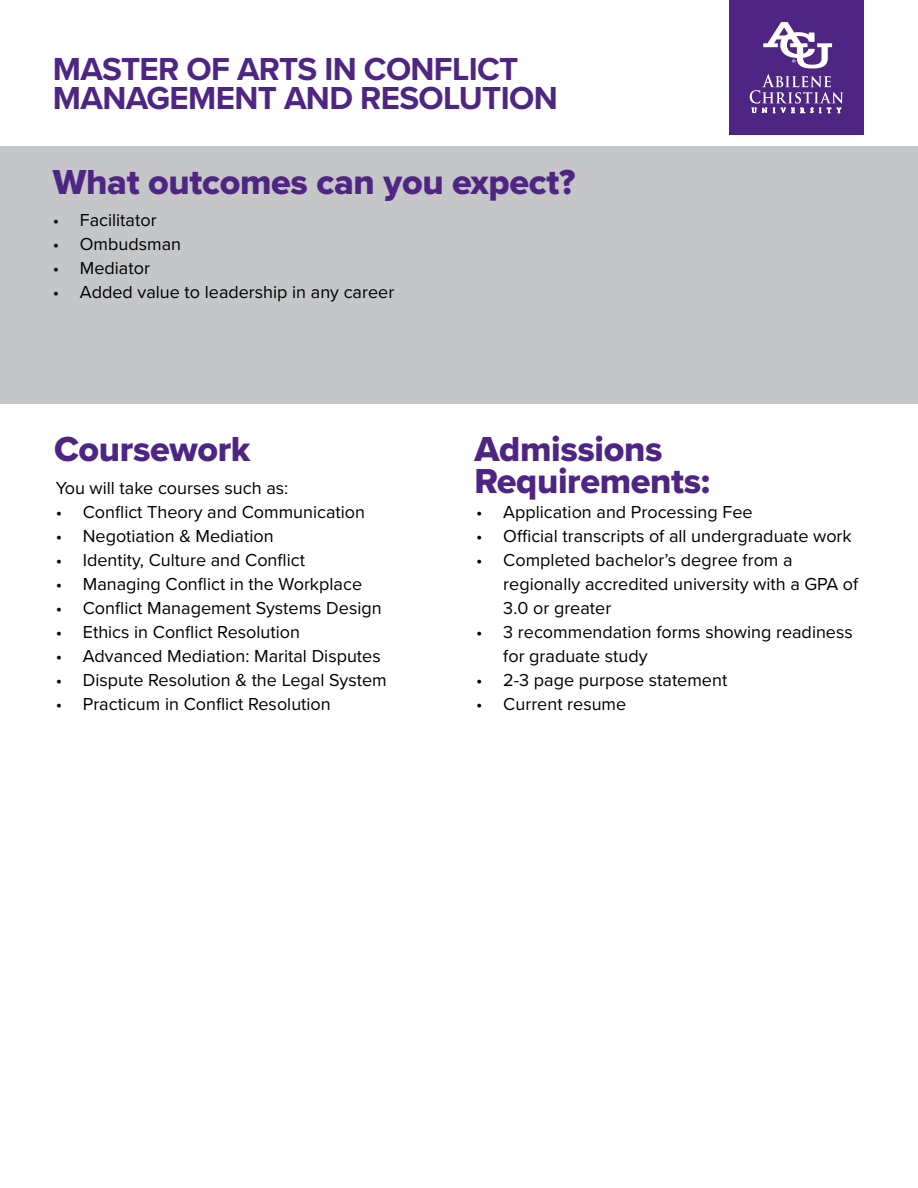
<style>
.page{position:relative;width:918px;height:1188px;background:#fff}
.page>*{position:absolute;margin:0;border:0;box-sizing:border-box;transform-origin:0 0}
.t1{font:36px/31.5px "Proxima Nova Extrabld";letter-spacing:-.01em;color:#4e2582}
.t2{font:700 33px/28.5px "Proxima Nova";letter-spacing:-.02em;color:#4e2582}
.t3{font:18px/24px "Proxima Nova";color:#000}
</style>
<div class="page">
<div style="left:0;top:146px;width:918px;height:257px;background:#c5c6c8"></div>
<div style="left:729px;top:0;width:135px;height:135px;background:#4e2582"></div>
<svg style="left:750px;top:22px;width:93px;height:91px"></svg>
<p class="t2" style="left:53px;top:56px;width:506px">MASTER OF ARTS IN CONFLICT<br>MANAGEMENT AND RESOLUTION</p>
<p class="t1" style="left:53px;top:168px;width:524px">What outcomes can you expect?</p>
<p class="t3" style="left:53px;top:209px;width:105px">• Facilitator</p>
<p class="t3" style="left:53px;top:233px;width:130px">• Ombudsman</p>
<p class="t3" style="left:53px;top:257px;width:99px">• Mediator</p>
<p class="t3" style="left:53px;top:281px;width:343px">• Added value to leadership in any career</p>
<p class="t1" style="left:54px;top:435px;width:198px">Coursework</p>
<p class="t3" style="left:56px;top:476px;width:234px">You will take courses such as:</p>
<p class="t3" style="left:56px;top:500px;width:311px">• Conflict Theory and Communication</p>
<p class="t3" style="left:56px;top:524px;width:219px">• Negotiation &amp; Mediation</p>
<p class="t3" style="left:56px;top:548px;width:251px">• Identity, Culture and Conflict</p>
<p class="t3" style="left:56px;top:572px;width:308px">• Managing Conflict in the Workplace</p>
<p class="t3" style="left:56px;top:596px;width:327px">• Conflict Management Systems Design</p>
<p class="t3" style="left:56px;top:620px;width:246px">• Ethics in Conflict Resolution</p>
<p class="t3" style="left:56px;top:644px;width:326px">• Advanced Mediation: Marital Disputes</p>
<p class="t3" style="left:56px;top:668px;width:332px">• Dispute Resolution &amp; the Legal System</p>
<p class="t3" style="left:56px;top:692px;width:277px">• Practicum in Conflict Resolution</p>
<p class="t1" style="left:475px;top:435px;width:237px">Admissions<br>Requirements:</p>
<p class="t3" style="left:476px;top:501px;width:278px">• Application and Processing Fee</p>
<p class="t3" style="left:476px;top:525px;width:377px">• Official transcripts of all undergraduate work</p>
<p class="t3" style="left:503px;top:549px;width:357px;text-indent:-27px">• Completed bachelor’s degree from a regionally accredited university with a GPA of<br>3.0 or greater</p>
<p class="t3" style="left:503px;top:621px;width:351px;text-indent:-27px">• 3 recommendation forms showing readiness for graduate study</p>
<p class="t3" style="left:476px;top:669px;width:253px">• 2-3 page purpose statement</p>
<p class="t3" style="left:476px;top:693px;width:151px">• Current resume</p>
</div>
